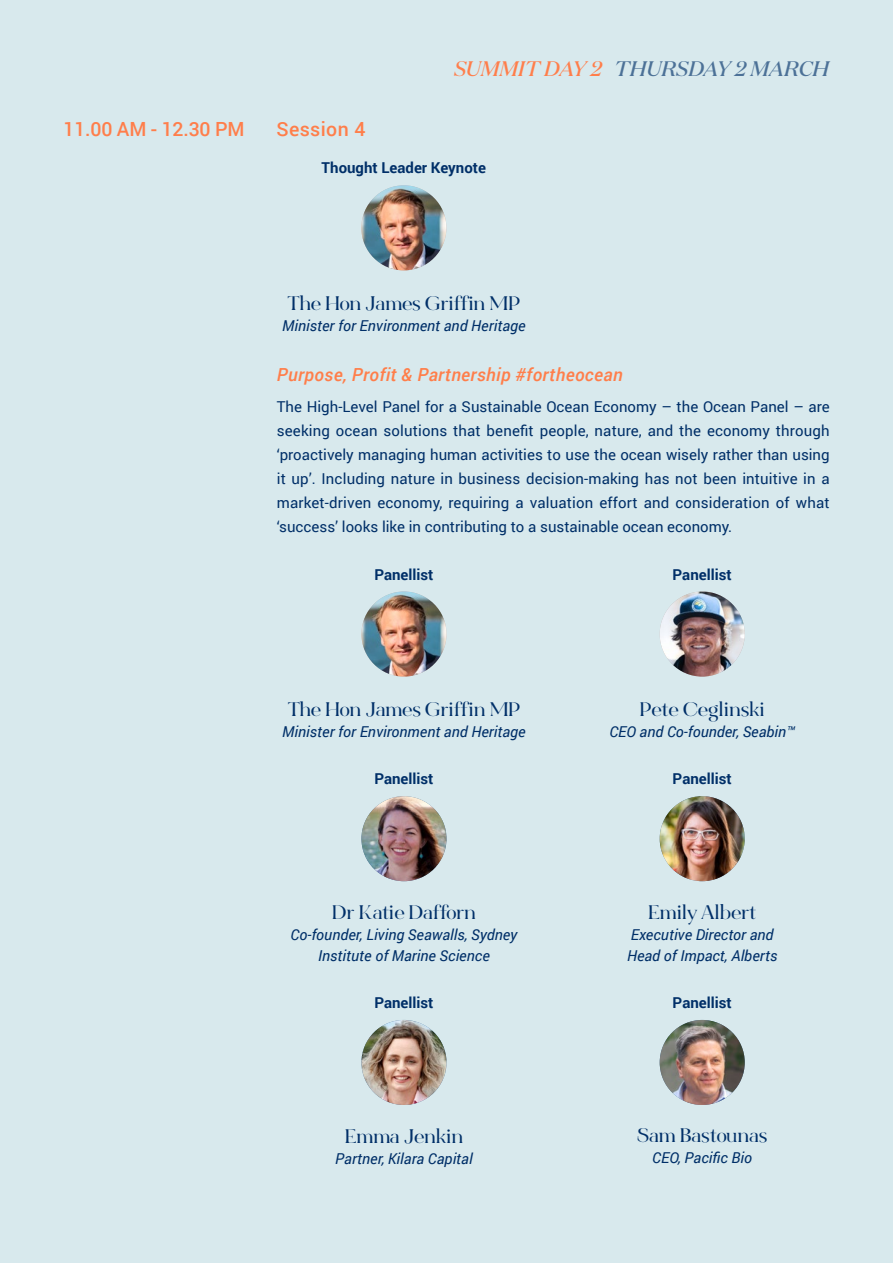
<style>
.page{position:relative;width:893px;height:1263px;background:#d8e9ed}
.page>*{position:absolute;margin:0;border:0;box-sizing:border-box;transform-origin:0 0}
.t1{font:italic 500 21px "Test Domaine Display";color:#4c7197}
.t2{font:700 19.5px "Bon Vivant Serif";color:#002f68}
.t3{font:500 19.5px "Roboto";letter-spacing:-.01em;color:#ff7e4b}
.t4{font:500 19.5px "Roboto";letter-spacing:.02em;color:#ff7e4a}
.t5{font:italic 500 18px "Roboto";letter-spacing:.02em;color:#ff7e4a}
.t6{font:15px/24px "Roboto";color:#002f68;text-align:justify}
.t7{font:italic 15px/21px "Roboto";color:#002f68}
.t8{font:700 15px "Roboto";color:#002f68}
.s1{color:#ff7e4b}
</style>
<div class="page">
<img style="left:361px;top:185px;width:85px;height:85px;border-radius:43px">
<img style="left:361px;top:591px;width:85px;height:85px;border-radius:43px">
<img style="left:660px;top:591px;width:85px;height:85px;border-radius:43px">
<img style="left:660px;top:796px;width:85px;height:85px;border-radius:43px">
<img style="left:361px;top:796px;width:85px;height:85px;border-radius:43px">
<img style="left:660px;top:1020px;width:85px;height:85px;border-radius:43px">
<img style="left:361px;top:1020px;width:85px;height:85px;border-radius:43px">
<h2 class="t3" style="left:64px;top:115px;width:183px">11.00 AM - 12.30 PM</h2>
<h2 class="t4" style="left:276px;top:115px;width:91px">Session 4</h2>
<h1 class="t1" style="left:454px;top:55px;width:377px"><span class="s1">SUMMIT DAY 2</span> THURSDAY 2 MARCH</h1>
<p class="t8" style="left:322px;top:158px;width:166px">Thought Leader Keynote</p>
<h2 class="t2" style="left:288px;top:291px;width:234px">The Hon James Griffin MP</h2>
<p class="t7" style="left:282px;top:314px;width:245px">Minister for Environment and Heritage</p>
<p class="t5" style="left:277px;top:362px;width:347px">Purpose, Profit &amp; Partnership #fortheocean</p>
<p class="t6" style="left:277px;top:394px;width:554px">The High-Level Panel for a Sustainable Ocean Economy – the Ocean Panel – are seeking ocean solutions that benefit people, nature, and the economy through ‘proactively managing human activities to use the ocean wisely rather than using it up’. Including nature in business decision-making has not been intuitive in a market-driven economy, requiring a valuation effort and consideration of what ‘success’ looks like in contributing to a sustainable ocean economy.</p>
<p class="t8" style="left:374px;top:564px;width:61px">Panellist</p>
<p class="t8" style="left:673px;top:564px;width:61px">Panellist</p>
<h2 class="t2" style="left:288px;top:697px;width:234px">The Hon James Griffin MP</h2>
<p class="t7" style="left:282px;top:720px;width:245px">Minister for Environment and Heritage</p>
<p class="t8" style="left:374px;top:768px;width:61px">Panellist</p>
<h2 class="t2" style="left:332px;top:901px;width:145px">Dr Katie Dafforn</h2>
<p class="t7" style="left:291px;top:923px;width:228px;text-align:center">Co-founder, Living Seawalls, Sydney<br>Institute of Marine Science</p>
<p class="t8" style="left:374px;top:992px;width:61px">Panellist</p>
<h2 class="t2" style="left:345px;top:1124px;width:120px">Emma Jenkin</h2>
<p class="t7" style="left:335px;top:1147px;width:139px">Partner, Kilara Capital</p>
<h2 class="t2" style="left:640px;top:697px;width:126px">Pete Ceglinski</h2>
<p class="t7" style="left:609px;top:720px;width:187px">CEO and Co-founder, Seabin™</p>
<p class="t8" style="left:673px;top:768px;width:61px">Panellist</p>
<h2 class="t2" style="left:648px;top:900px;width:110px">Emily Albert</h2>
<p class="t7" style="left:627px;top:923px;width:152px">Executive Director and<br>Head of Impact, Alberts</p>
<p class="t8" style="left:673px;top:992px;width:61px">Panellist</p>
<h2 class="t2" style="left:637px;top:1124px;width:132px">Sam Bastounas</h2>
<p class="t7" style="left:652px;top:1147px;width:101px">CEO, Pacific Bio</p>
</div>
